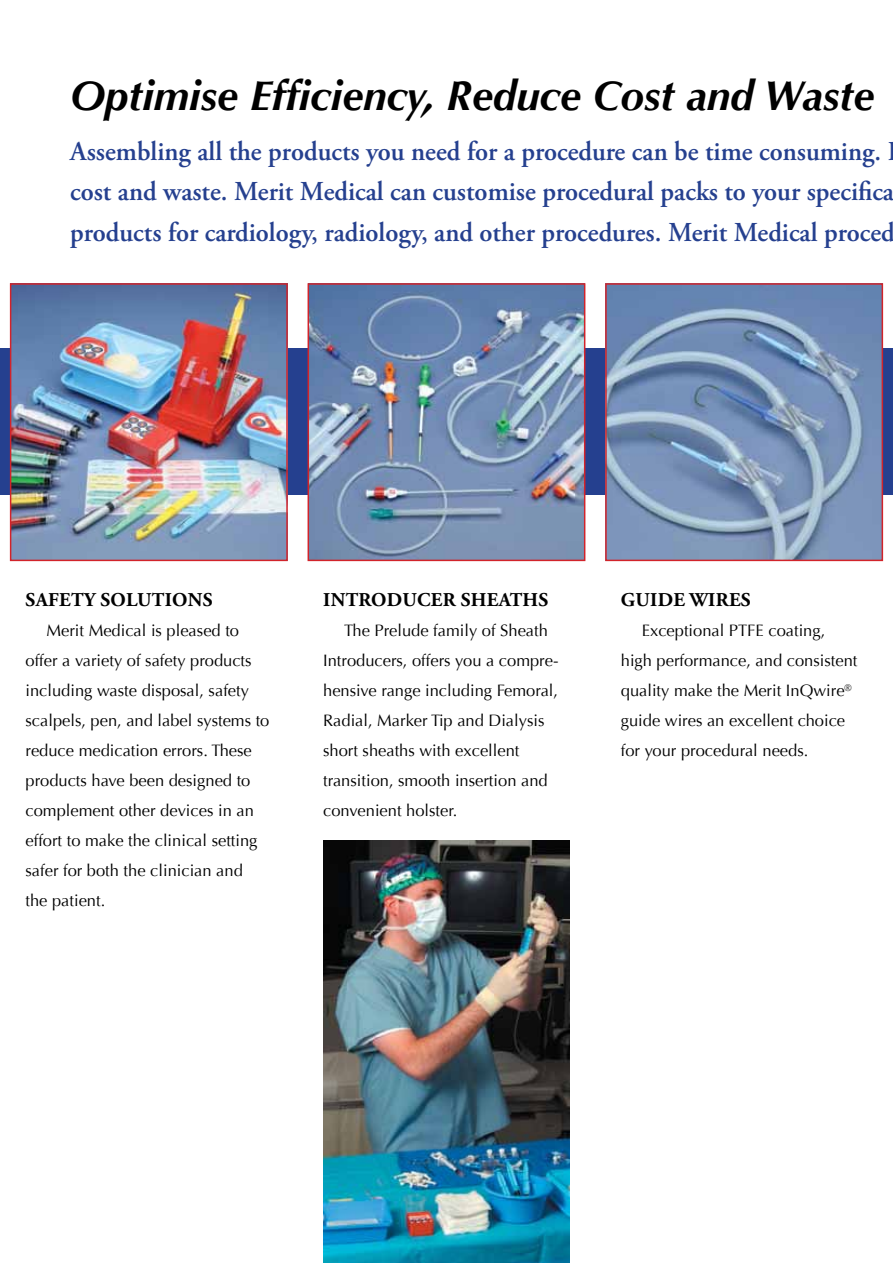
<style>
.page{position:relative;width:893px;height:1263px;background:#fff}
.page>*{position:absolute;margin:0;border:0;box-sizing:border-box;transform-origin:0 0}
.t1{font:italic 700 42px "Optima";color:#000}
.t2{font:600 27.3px/40.5px "Adobe Garamond Pro";color:#25408f}
.t3{font:700 19.5px "Adobe Garamond Pro";letter-spacing:.015em;color:#000}
.t4{font:16.5px/30px "Optima";color:#000}
</style>
<div class="page">
<div style="left:0;top:348px;width:893px;height:147px;background:#25408f"></div>
<img style="left:13px;top:286px;width:272px;height:272px">
<div style="left:10px;top:283px;width:278px;height:278px;border:2px solid #d2232a"></div>
<img style="left:311px;top:286px;width:271px;height:272px">
<div style="left:308px;top:283px;width:277px;height:278px;border:2px solid #d2232a"></div>
<img style="left:608px;top:286px;width:272px;height:272px">
<div style="left:605px;top:283px;width:278px;height:278px;border:2px solid #d2232a"></div>
<img style="left:323px;top:840px;width:247px;height:423px">
<h1 class="t1" style="left:70px;top:71px;width:806px">Optimise Efficiency, Reduce Cost and Waste</h1>
<h2 class="t2" style="left:70px;top:131px;width:826px">Assembling all the products you need for a procedure can be time consuming. cost and waste. Merit Medical can customise procedural packs to your specifica products for cardiology, radiology, and other procedures. Merit Medical proced</h2>
<p class="t3" style="left:26px;top:589px;width:187px">SAFETY SOLUTIONS</p>
<p class="t4" style="left:26px;top:616px;width:245px;text-indent:21px">Merit Medical is pleased to offer a variety of safety products including waste disposal, safety scalpels, pen, and label systems to reduce medication errors. These products have been designed to complement other devices in an effort to make the clinical setting safer for both the clinician and<br>the patient.</p>
<p class="t3" style="left:323px;top:589px;width:226px">INTRODUCER SHEATHS</p>
<p class="t4" style="left:323px;top:616px;width:237px;text-indent:21px">The Prelude family of Sheath<br>Introducers, offers you a compre&shy;hensive range including Femoral,<br>Radial, Marker Tip and Dialysis short sheaths with excellent transition, smooth insertion and convenient holster.</p>
<p class="t3" style="left:621px;top:589px;width:130px">GUIDE WIRES</p>
<p class="t4" style="left:621px;top:616px;width:238px;text-indent:21px">Exceptional PTFE coating, high performance, and consistent quality make the Merit InQwire<sup>® </sup>guide wires an excellent choice for your procedural needs.</p>
</div>
